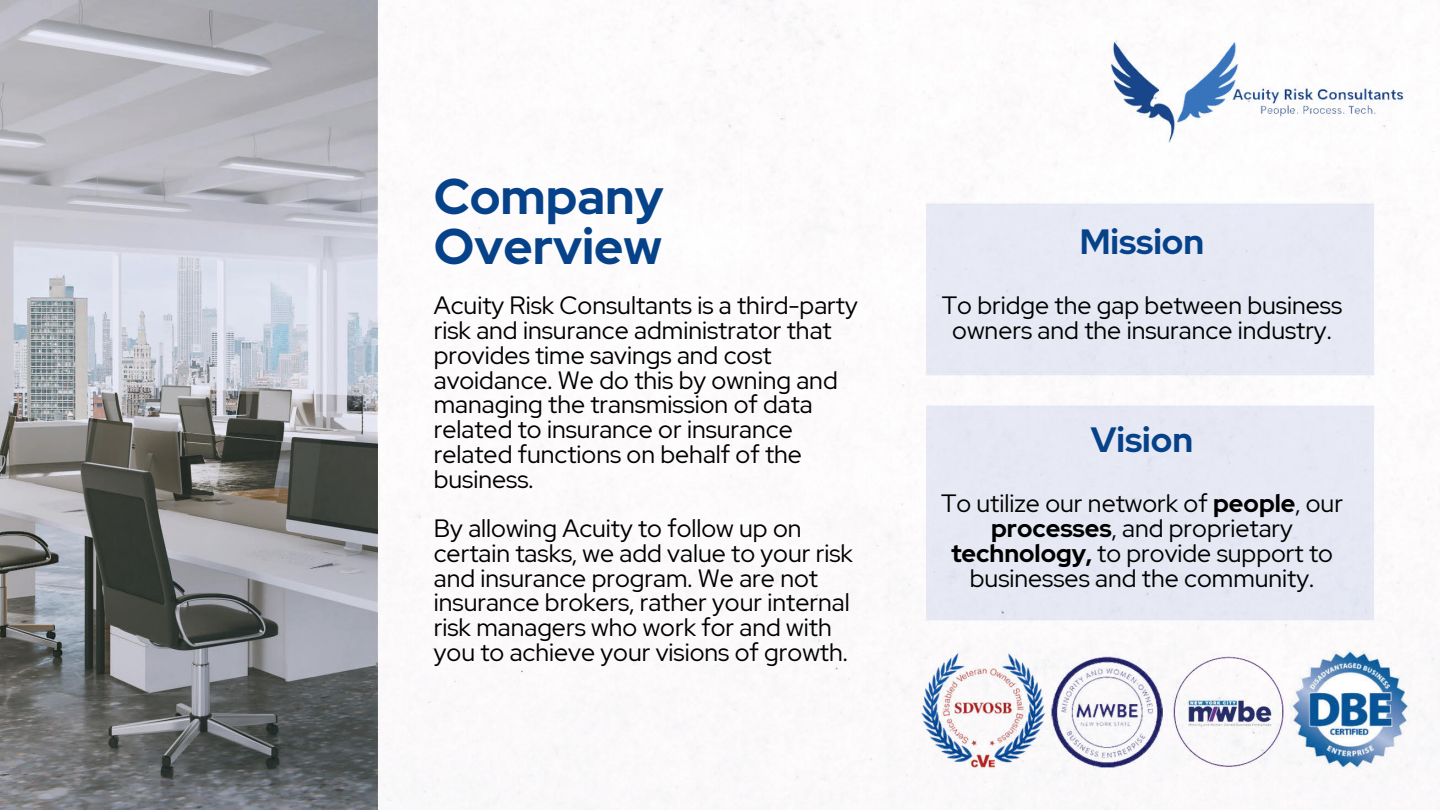
<style>
.page{position:relative;width:1440px;height:810px;background:#fff}
.page>*{position:absolute;margin:0;border:0;box-sizing:border-box;transform-origin:0 0}
.t1{font:700 50px "Red Hat Display";color:#064289}
.t2{font:700 35px "Red Hat Display";color:#064289}
.t3{font:25px/24.8px "Red Hat Display";color:#000}
.s1{font-weight:700}
</style>
<div class="page">
<img style="left:0;top:0;width:1440px;height:810px">
<p class="t1" style="left:434px;top:163px;width:231px">Company</p>
<p class="t1" style="left:434px;top:213px;width:230px">Overview</p>
<p class="t3" style="left:434px;top:293px;width:425px">Acuity Risk Consultants is a third-party risk and insurance administrator that provides time savings and cost avoidance. We do this by owning and managing the transmission of data related to insurance or insurance related functions on behalf of the business.</p>
<p class="t3" style="left:434px;top:516px;width:421px">By allowing Acuity to follow up on certain tasks, we add value to your risk and insurance program. We are not insurance brokers, rather your internal risk managers who work for and with you to achieve your visions of growth.</p>
<p class="t2" style="left:1080px;top:218px;width:126px">Mission</p>
<p class="t3" style="left:942px;top:293px;width:402px;text-align:center">To bridge the gap between business owners and the insurance industry.</p>
<p class="t2" style="left:1091px;top:416px;width:104px">Vision</p>
<p class="t3" style="left:941px;top:491px;width:404px;text-align:center">To utilize our network of <span class="s1">people</span>, our <span class="s1">processes</span>, and proprietary <span class="s1">technology,</span> to provide support to businesses and the community.</p>
</div>
